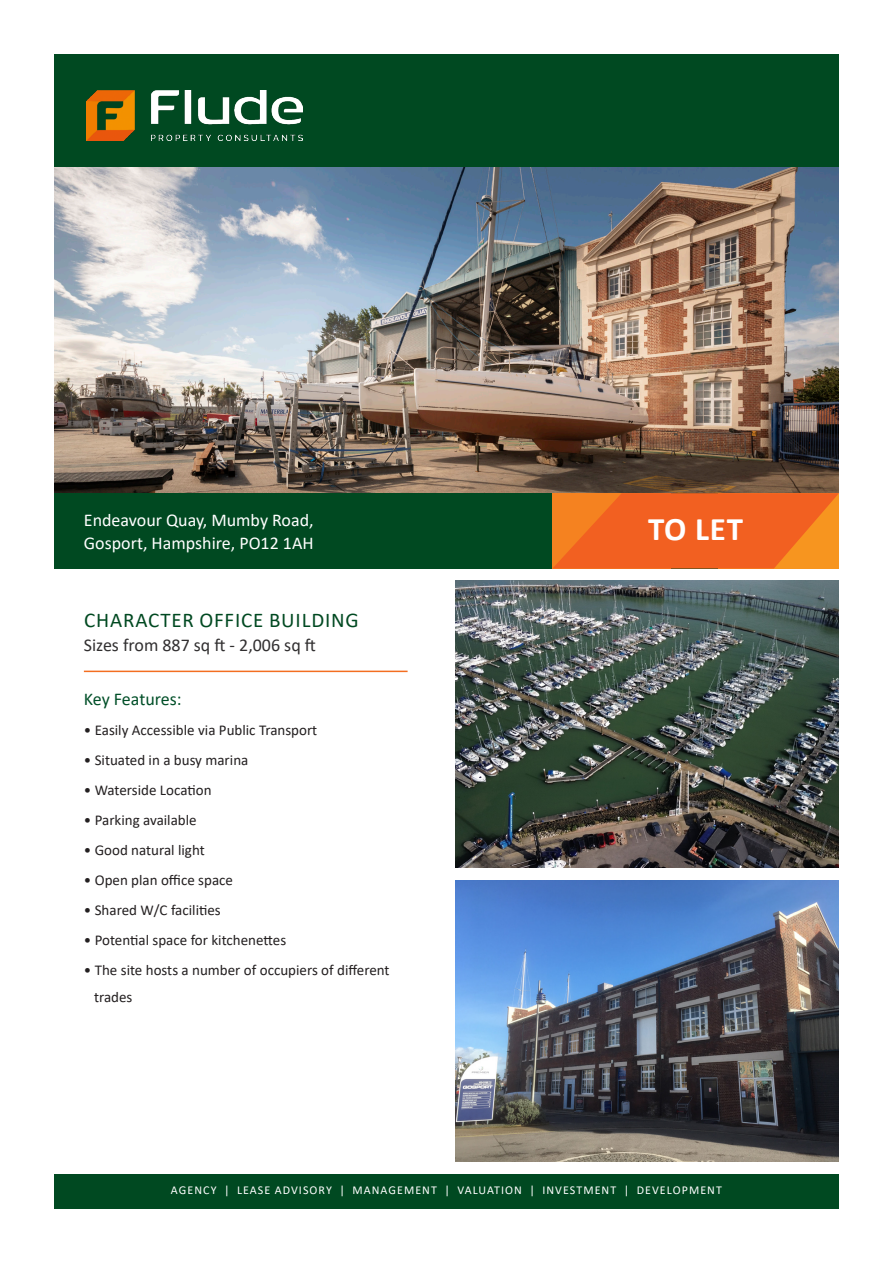
<style>
.page{position:relative;width:893px;height:1263px;background:#fff}
.page>*{position:absolute;margin:0;border:0;box-sizing:border-box;transform-origin:0 0}
.t1{font:700 33px "Calibri";color:#fff}
.Flude_-_Main_Header{font:21px "Calibri";letter-spacing:.04em;color:#004921}
.t2{font:18px "Calibri";color:#fff}
.Flude_-_Tagline_Text{font:18px "Calibri";color:#312f30}
.Flude_-_Tagline_Text-2{font:18px "Calibri";letter-spacing:-.005em;color:#004f28}
.Flude_-_Standard_Paragraph_Text{font:15px "Calibri";color:#231f20}
.t3{font:12px "Calibri";letter-spacing:.09em;color:#fff}
</style>
<div class="page">
<img style="left:455px;top:880px;width:384px;height:282px">
<img style="left:455px;top:581px;width:384px;height:287px">
<img style="left:54px;top:166px;width:785px;height:327px">
<div style="left:54px;top:493px;width:785px;height:75px;background:#004921"></div>
<hr style="left:84px;top:671px;width:324px;height:1px;background:#f36e21">
<div style="left:54px;top:1175px;width:785px;height:34px;background:#004921"></div>
<div style="left:54px;top:54px;width:785px;height:112px;background:#004921"></div>
<img style="left:87px;top:90px;width:216px;height:51px">
<svg style="left:552px;top:493px;width:287px;height:75px;background:#f26a20"></svg>
<p class="t2" style="left:84px;top:508px;width:231px">Endeavour Quay, Mumby Road,</p>
<p class="t2" style="left:84px;top:530px;width:231px">Gosport, Hampshire, PO12 1AH</p>
<p class="Flude_-_Main_Header" style="left:84px;top:605px;width:276px">CHARACTER OFFICE BUILDING</p>
<p class="Flude_-_Tagline_Text" style="left:84px;top:632px;width:234px">Sizes from 887 sq ft - 2,006 sq ft</p>
<p class="Flude_-_Tagline_Text-2" style="left:84px;top:686px;width:99px">Key Features:</p>
<p class="Flude_-_Standard_Paragraph_Text" style="left:84px;top:720px;width:235px">• Easily Accessible via Public Transport</p>
<p class="Flude_-_Standard_Paragraph_Text" style="left:84px;top:750px;width:166px">• Situated in a busy marina</p>
<p class="Flude_-_Standard_Paragraph_Text" style="left:84px;top:780px;width:129px">• Waterside Location</p>
<p class="Flude_-_Standard_Paragraph_Text" style="left:84px;top:810px;width:114px">• Parking available</p>
<p class="Flude_-_Standard_Paragraph_Text" style="left:84px;top:840px;width:122px">• Good natural light</p>
<p class="Flude_-_Standard_Paragraph_Text" style="left:84px;top:870px;width:151px">• Open plan office space</p>
<p class="Flude_-_Standard_Paragraph_Text" style="left:84px;top:900px;width:138px">• Shared W/C facilities</p>
<p class="Flude_-_Standard_Paragraph_Text" style="left:84px;top:930px;width:204px">• Potential space for kitchenettes</p>
<p class="Flude_-_Standard_Paragraph_Text" style="left:84px;top:960px;width:307px">• The site hosts a number of occupiers of different</p>
<p class="Flude_-_Standard_Paragraph_Text" style="left:94px;top:987px;width:40px">trades</p>
<p class="t1" style="left:648px;top:506px;width:96px">TO LET</p>
<p class="t3" style="left:171px;top:1181px;width:552px">AGENCY | LEASE ADVISORY | MANAGEMENT | VALUATION | INVESTMENT | DEVELOPMENT</p>
</div>
